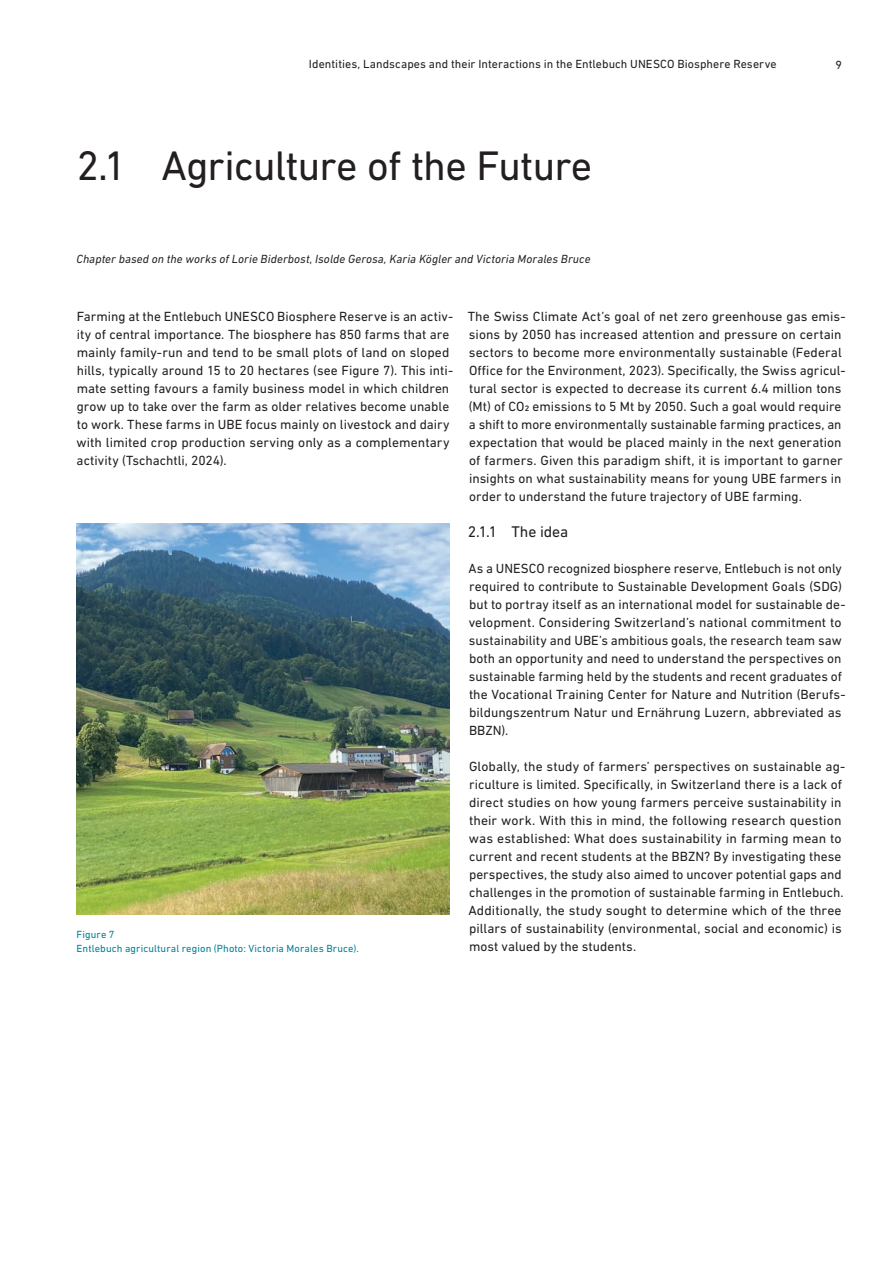
<style>
.page{position:relative;width:893px;height:1263px;background:#fff}
.page>*{position:absolute;margin:0;border:0;box-sizing:border-box;transform-origin:0 0}
.t1{font:42px "DIN Next W1 G";letter-spacing:-.02em;color:#231f20}
.t2{font:15.75px "DIN Next W1 G";letter-spacing:-.005em;color:#231f20}
.t3{font:13.5px/18px "DIN Next W1 G";color:#231f20}
.t4{font:italic 12px "DIN Next W1 G";letter-spacing:.01em;color:#231f20}
.t5{font:12px "DIN Next W1 G";letter-spacing:.005em;color:#231f20}
.t6{font:10.5px/13.5px "DIN Next W1 G";letter-spacing:.01em;color:#00819a}
</style>
<div class="page">
<img style="left:77px;top:523px;width:373px;height:391px">
<p class="t5" style="left:309px;top:57px;width:469px">Identities, Landscapes and their Interactions in the Entlebuch UNESCO Biosphere Reserve</p>
<p class="t5" style="left:835px;top:58px;width:8px">9</p>
<h1 class="t1" style="left:77px;top:142px;width:517px">2.1 Agriculture of the Future</h1>
<p class="t4" style="left:77px;top:252px;width:515px">Chapter based on the works of Lorie Biderbost, Isolde Gerosa, Karia Kögler and Victoria Morales Bruce</p>
<p class="t3" style="left:77px;top:307px;width:378px">Farming at the Entlebuch UNESCO Biosphere Reserve is an activ&shy;ity of central importance. The biosphere has 850 farms that are mainly family-run and tend to be small plots of land on sloped hills, typically around 15 to 20 hectares (see Figure 7). This inti&shy;mate setting favours a family business model in which children grow up to take over the farm as older relatives become unable to work. These farms in UBE focus mainly on livestock and dairy with limited crop production serving only as a complementary activity (Tschachtli, 2024).</p>
<p class="t6" style="left:77px;top:928px;width:284px">Figure 7<br>Entlebuch agricultural region (Photo: Victoria Morales Bruce).</p>
<p class="t3" style="left:468px;top:307px;width:379px">The Swiss Climate Act’s goal of net zero greenhouse gas emis&shy;sions by 2050 has increased attention and pressure on certain sectors to become more environmentally sustainable (Federal Office for the Environment, 2023). Specifically, the Swiss agricul&shy;tural sector is expected to decrease its current 6.4 million tons (Mt) of CO2 emissions to 5 Mt by 2050. Such a goal would require a shift to more environmentally sustainable farming practices, an expectation that would be placed mainly in the next generation of farmers. Given this paradigm shift, it is important to garner insights on what sustainability means for young UBE farmers in order to understand the future trajectory of UBE farming.</p>
<p class="t2" style="left:468px;top:523px;width:102px">2.1.1 The idea</p>
<p class="t3" style="left:468px;top:559px;width:379px">As a UNESCO recognized biosphere reserve, Entlebuch is not only required to contribute to Sustainable Development Goals (SDG) but to portray itself as an international model for sustainable de&shy;velopment. Considering Switzerland’s national commitment to sustainability and UBE’s ambitious goals, the research team saw both an opportunity and need to understand the perspectives on sustainable farming held by the students and recent graduates of the Vocational Training Center for Nature and Nutrition (Berufs&shy;bildungszentrum Natur und Ernährung Luzern, abbreviated as BBZN).</p>
<p class="t3" style="left:468px;top:757px;width:379px">Globally, the study of farmers’ perspectives on sustainable ag&shy;riculture is limited. Specifically, in Switzerland there is a lack of direct studies on how young farmers perceive sustainability in their work. With this in mind, the following research question was established: What does sustainability in farming mean to current and recent students at the BBZN? By investigating these perspectives, the study also aimed to uncover potential gaps and challenges in the promotion of sustainable farming in Entlebuch.<br>Additionally, the study sought to determine which of the three pillars of sustainability (environmental, social and economic) is most valued by the students.</p>
</div>
